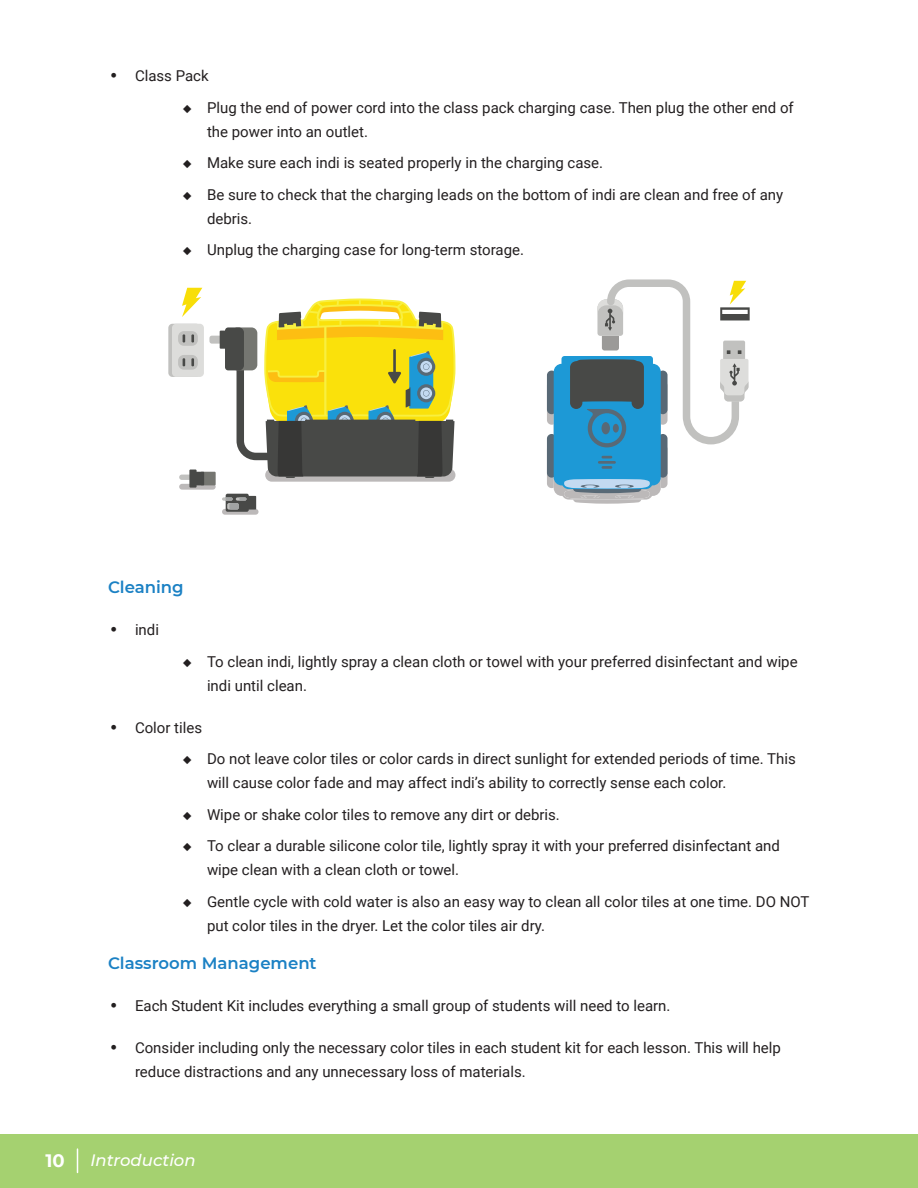
<style>
.page{position:relative;width:918px;height:1188px;background:#fff}
.page>*{position:absolute;margin:0;border:0;box-sizing:border-box;transform-origin:0 0}
.t1{font:700 18px "Montserrat";color:#fff}
.Paragraph_Style-mid{font:600 16.5px "Montserrat";color:#1b81c4}
.t2{font:italic 500 16.5px "Montserrat";color:#fff}
.t3{font:15px/24px "Roboto";color:#231f20}
.s1{font-family:"Futura";font-weight:500;font-stretch:condensed}
.s2{font-family:"Montserrat"}
</style>
<div class="page">
<div style="left:0;top:1135px;width:918px;height:53px;background:#a5d170"></div>
<svg style="left:77px;top:1149px;width:1px;height:23px"></svg>
<div style="left:265px;top:469px;width:190px;height:13px;background:#bcb9b9;border-radius:7px"></div>
<svg style="left:182px;top:288px;width:20px;height:29px"></svg>
<div style="left:168px;top:324px;width:32px;height:53px;background:#c1c1bf;border-radius:4px"></div>
<div style="left:172px;top:324px;width:32px;height:53px;background:#dddddb;border-radius:4px"></div>
<div style="left:178px;top:331px;width:20px;height:15px;background:#c1c1bf;border-radius:6px"></div>
<svg style="left:183px;top:334px;width:2px;height:8px"></svg>
<svg style="left:191px;top:334px;width:3px;height:8px"></svg>
<div style="left:178px;top:355px;width:20px;height:15px;background:#c1c1bf;border-radius:6px"></div>
<svg style="left:183px;top:358px;width:2px;height:8px"></svg>
<svg style="left:191px;top:358px;width:3px;height:8px"></svg>
<svg style="left:179px;top:484px;width:37px;height:6px"></svg>
<div style="left:201px;top:472px;width:15px;height:13px;background:#757671"></div>
<svg style="left:179px;top:475px;width:10px;height:5px"></svg>
<div style="left:189px;top:470px;width:8px;height:18px;background:#484947"></div>
<div style="left:195px;top:472px;width:9px;height:13px;background:#484947"></div>
<div style="left:222px;top:509px;width:37px;height:6px;background:#bcb9b9;border-radius:3px"></div>
<div style="left:226px;top:494px;width:23px;height:18px;background:#484947;border-radius:2px"></div>
<div style="left:247px;top:496px;width:9px;height:14px;background:#484947"></div>
<div style="left:227px;top:503px;width:12px;height:7px;background:#c1c1bf;border-radius:2px"></div>
<div style="left:229px;top:503px;width:10px;height:7px;background:#a1a3a3;border-radius:2px"></div>
<svg style="left:224px;top:497px;width:23px;height:4px"></svg>
<svg style="left:209px;top:298px;width:246px;height:180px"></svg>
<svg style="left:547px;top:279px;width:203px;height:225px"></svg>
<p class="t3" style="left:108px;top:64px;width:102px"><span class="s1">•</span> Class Pack</p>
<p class="t3" style="left:207px;top:95px;width:588px;text-indent:-24px"><span class="s2">◆</span> Plug the end of power cord into the class pack charging case. Then plug the other end of the power into an outlet.</p>
<p class="t3" style="left:183px;top:151px;width:422px"><span class="s2">◆</span> Make sure each indi is seated properly in the charging case.</p>
<p class="t3" style="left:207px;top:182px;width:578px;text-indent:-24px"><span class="s2">◆</span> Be sure to check that the charging leads on the bottom of indi are clean and free of any debris.</p>
<p class="t3" style="left:183px;top:238px;width:343px"><span class="s2">◆</span> Unplug the charging case for long-term storage.</p>
<p class="Paragraph_Style-mid" style="left:108px;top:576px;width:77px">Cleaning</p>
<p class="t3" style="left:108px;top:617px;width:53px"><span class="s1">•</span> indi</p>
<p class="t3" style="left:207px;top:649px;width:592px;text-indent:-24px"><span class="s2">◆</span> To clean indi, lightly spray a clean cloth or towel with your preferred disinfectant and wipe indi until clean.</p>
<p class="t3" style="left:108px;top:715px;width:96px"><span class="s1">•</span> Color tiles</p>
<p class="t3" style="left:207px;top:746px;width:590px;text-indent:-24px"><span class="s2">◆</span> Do not leave color tiles or color cards in direct sunlight for extended periods of time. This will cause color fade and may affect indi’s ability to correctly sense each color.</p>
<p class="t3" style="left:183px;top:802px;width:379px"><span class="s2">◆</span> Wipe or shake color tiles to remove any dirt or debris.</p>
<p class="t3" style="left:207px;top:833px;width:574px;text-indent:-24px"><span class="s2">◆</span> To clear a durable silicone color tile, lightly spray it with your preferred disinfectant and wipe clean with a clean cloth or towel.</p>
<p class="t3" style="left:207px;top:889px;width:604px;text-indent:-24px"><span class="s2">◆</span> Gentle cycle with cold water is also an easy way to clean all color tiles at one time. DO NOT put color tiles in the dryer. Let the color tiles air dry.</p>
<p class="Paragraph_Style-mid" style="left:108px;top:951px;width:210px">Classroom Management</p>
<p class="t3" style="left:108px;top:993px;width:564px"><span class="s1">•</span> Each Student Kit includes everything a small group of students will need to learn.</p>
<p class="t3" style="left:135px;top:1035px;width:647px;text-indent:-27px"><span class="s1">•</span> Consider including only the necessary color tiles in each student kit for each lesson. This will help reduce distractions and any unnecessary loss of materials.</p>
<p class="t1" style="left:45px;top:1147px;width:21px">10</p>
<p class="t2" style="left:90px;top:1149px;width:107px">Introduction</p>
</div>
